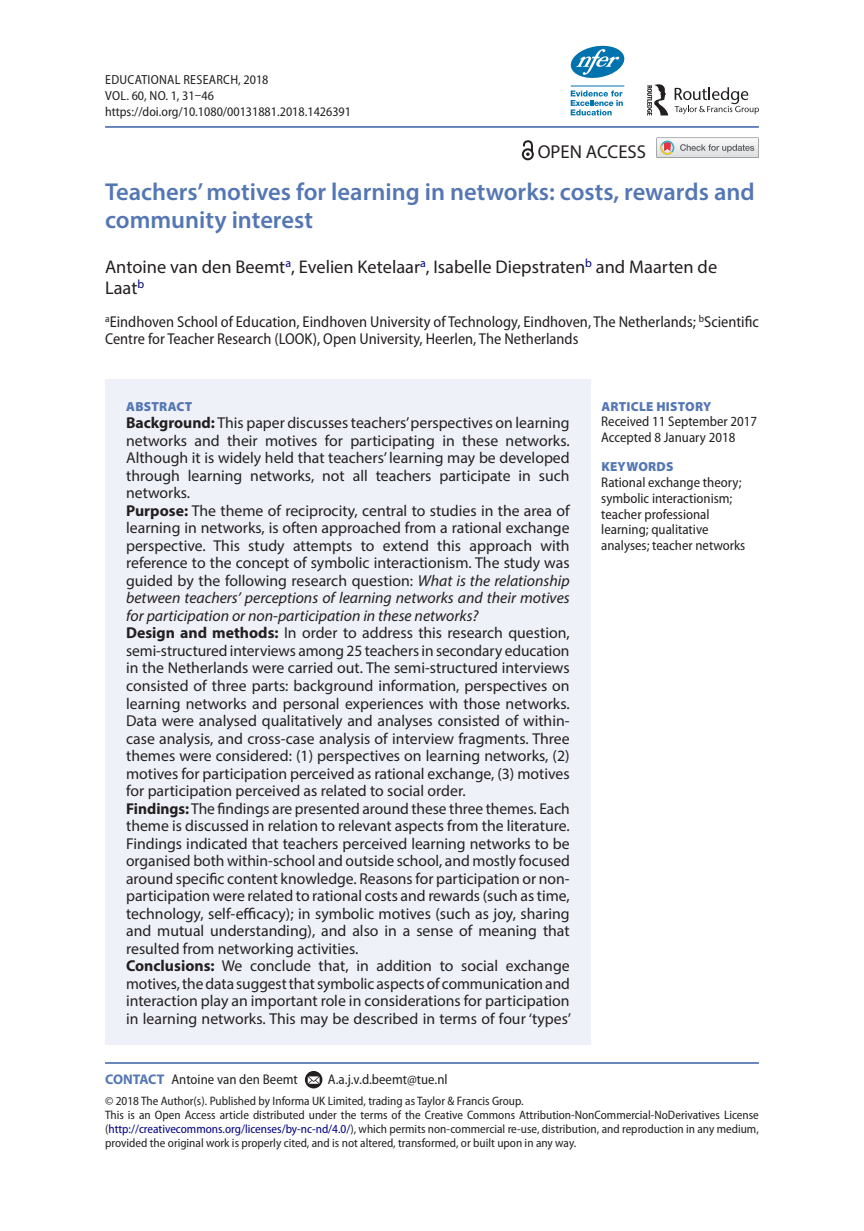
<style>
.page{position:relative;width:864px;height:1231px;background:#fff}
.page>*{position:absolute;margin:0;border:0;box-sizing:border-box;transform-origin:0 0}
.t1{font:600 24.5px/28px "Myriad Pro";color:#5477b3}
.t2{font:18.72px "Myriad Pro";color:#231f20}
.t3{font:18.38px/21px "Myriad Pro";color:#231f20}
.t4{font:15.75px/17.5px "Myriad Pro";color:#231f20}
.t5{font:semi-condensed 15.75px/17.5px "Myriad Pro";color:#231f20}
.t6{font:semi-condensed 14px/15.8px "Myriad Pro";color:#231f20}
.t7{font:semi-condensed 13.12px/15.8px "Myriad Pro";color:#231f20}
.t8{font:900 13.12px "Myriad Pro";letter-spacing:.02em;color:#5477b3}
.t9{font:semi-condensed 12.25px/14px "Myriad Pro";color:#231f20}
.s1{font-weight:700}
.s2{font-style:italic}
.s3{font-weight:700;font-stretch:normal;color:#5477b3}
.s4{color:#000080}
</style>
<div class="page">
<hr style="left:105px;top:126px;width:653px;height:2px;background:#5477b3">
<div style="left:105px;top:380px;width:485px;height:140px;background:#eef1f7"></div>
<div style="left:105px;top:467px;width:485px;height:175px;background:#eef1f7"></div>
<div style="left:105px;top:590px;width:485px;height:227px;background:#eef1f7"></div>
<div style="left:105px;top:765px;width:485px;height:210px;background:#eef1f7"></div>
<div style="left:105px;top:959px;width:485px;height:86px;background:#eef1f7"></div>
<hr style="left:105px;top:1061px;width:653px;height:2px;background:#5477b3">
<svg style="left:305px;top:1070px;width:17px;height:18px"></svg>
<svg style="left:307px;top:1076px;width:12px;height:7px"></svg>
<svg style="left:674px;top:87px;width:84px;height:27px"></svg>
<svg style="left:647px;top:84px;width:21px;height:31px"></svg>
<svg style="left:570px;top:45px;width:55px;height:33px"></svg>
<hr style="left:570px;top:86px;width:54px;height:1px;background:#0073ae">
<svg style="left:570px;top:90px;width:52px;height:25px"></svg>
<svg style="left:521px;top:140px;width:12px;height:20px"></svg>
<svg style="left:656px;top:137px;width:102px;height:21px"></svg>
<p class="t7" style="left:105px;top:72px;width:247px">Educational Research, 2018<br>VOL. 60, NO. 1, 31–46 https://doi.org/10.1080/00131881.2018.1426391</p>
<p class="t2" style="left:537px;top:140px;width:110px">OPEN ACCESS</p>
<h1 class="t1" style="left:105px;top:177px;width:651px">Teachers’ motives for learning in networks: costs, rewards and community interest</h1>
<p class="t3" style="left:105px;top:256px;width:613px">Antoine van den Beemt<sup>a</sup>, Evelien Ketelaar<sup>a</sup>, Isabelle Diepstraten<sup>b</sup> and Maarten de<br>Laat<sup>b</sup></p>
<p class="t5" style="left:105px;top:313px;width:655px"><sup>a</sup>Eindhoven School of Education, Eindhoven University of Technology, Eindhoven, The Netherlands; <sup>b</sup>Scientific<br>Centre for Teacher Research (LOOK), Open University, Heerlen, The Netherlands</p>
<p class="t8" style="left:126px;top:399px;width:68px">ABSTRACT</p>
<p class="t4" style="left:126px;top:414px;width:446px"><span class="s1">Background:</span> This paper discusses teachers’ perspectives on learning networks and their motives for participating in these networks.<br>Although it is widely held that teachers’ learning may be developed through learning networks, not all teachers participate in such networks.<br><span class="s1">Purpose:</span> The theme of reciprocity, central to studies in the area of learning in networks, is often approached from a rational exchange perspective. This study attempts to extend this approach with reference to the concept of symbolic interactionism. The study was guided by the following research question: <span class="s2">What is the relationship between teachers’ perceptions of learning networks and their motives for participation or non</span>-<span class="s2">participation in these networks?<br></span><span class="s1">Design and methods:</span> In order to address this research question, semi-structured interviews among 25 teachers in secondary education in the Netherlands were carried out. The semi-structured interviews consisted of three parts: background information, perspectives on learning networks and personal experiences with those networks.<br>Data were analysed qualitatively and analyses consisted of within&shy;case analysis, and cross-case analysis of interview fragments. Three themes were considered: (1) perspectives on learning networks, (2) motives for participation perceived as rational exchange, (3) motives for participation perceived as related to social order.<br><span class="s1">Findings:</span> The findings are presented around these three themes. Each theme is discussed in relation to relevant aspects from the literature.<br>Findings indicated that teachers perceived learning networks to be organised both within-school and outside school, and mostly focused around specific content knowledge. Reasons for participation or non&shy;participation were related to rational costs and rewards (such as time, technology, self-efficacy); in symbolic motives (such as joy, sharing and mutual understanding), and also in a sense of meaning that resulted from networking activities.<br><span class="s1">Conclusions:</span> We conclude that, in addition to social exchange motives, the data suggest that symbolic aspects of communication and interaction play an important role in considerations for participation in learning networks. This may be described in terms of four ‘types’</p>
<p class="t6" style="left:105px;top:1071px;width:194px"><span class="s3">CONTACT</span> Antoine van den Beemt</p>
<p class="t6" style="left:328px;top:1071px;width:121px">A.a.j.v.d.beemt@tue.nl</p>
<p class="t8" style="left:601px;top:399px;width:111px">ARTICLE HISTORY</p>
<p class="t6" style="left:601px;top:414px;width:157px">Received 11 September 2017<br>Accepted 8 January 2018</p>
<p class="t8" style="left:601px;top:459px;width:74px">KEYWORDS</p>
<p class="t6" style="left:601px;top:475px;width:145px">Rational exchange theory; symbolic interactionism; teacher professional learning; qualitative analyses; teacher networks</p>
<p class="t9" style="left:105px;top:1093px;width:655px">© 2018 The Author(s). Published by Informa UK Limited, trading as Taylor &amp; Francis Group.<br>This is an Open Access article distributed under the terms of the Creative Commons Attribution-NonCommercial-NoDerivatives License (<span class="s4">http://creativecommons.org/licenses/by-nc-nd/4.0/</span>), which permits non-commercial re-use, distribution, and reproduction in any medium, provided the original work is properly cited, and is not altered, transformed, or built upon in any way.</p>
</div>
